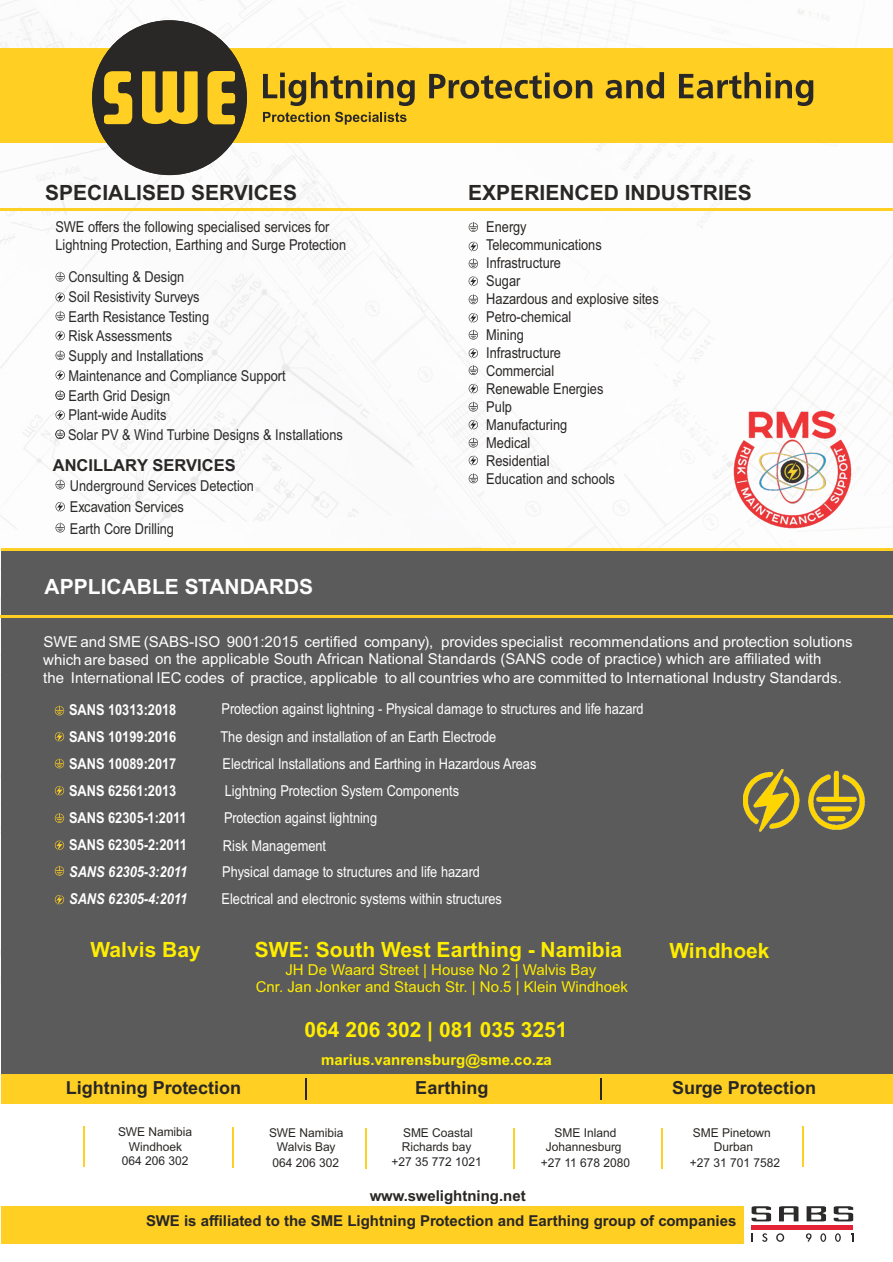
<style>
.page{position:relative;width:893px;height:1262px;background:#fff}
.page>*{position:absolute;margin:0;border:0;box-sizing:border-box;transform-origin:0 0}
.t1{font:700 21px "Arial";color:#ffed00}
.t2{font:700 21px "Arial";color:#292725}
.t3{font:700 21px "Arial";color:#fefefe}
.t4{font:700 18px "Arial";color:#292725}
.t5{font:700 16.5px "Arial";color:#292725}
.t6{font:15px "Arial";color:#fefefe;scale:.85 1}
.t7{font:15px/18px "Arial";color:#fefefe}
.t8{font:15px/18px "Arial";color:#292725;scale:.85 1}
.t9{font:15px/19.8px "Arial";color:#2b2a29;scale:.85 1}
.t10{font:700 15px/24.5px "Arial";color:#292725}
.t11{font:700 15px "Arial";color:#fefefe;scale:.85 1}
.t12{font:15px/16.8px "Arial";color:#ffed00;text-align:center}
.t13{font:italic 700 15px "Arial";color:#fefefe;scale:.85 1}
.t14{font:700 15px "Arial";color:#ffed00}
.t15{font:12.15px/14.7px "Arial";color:#292725;text-align:center}
</style>
<div class="page">
<img style="left:0;top:0;width:893px;height:983px">
<div style="left:1px;top:548px;width:892px;height:526px;background:#5b5b5b"></div>
<div style="left:0;top:49px;width:893px;height:94px;background:#ffcf23"></div>
<svg style="left:263px;top:72px;width:550px;height:34px"></svg>
<hr style="left:0;top:615px;width:893px;height:3px;background:#ffcf23">
<hr style="left:0;top:208px;width:893px;height:2px;background:#ffcf23">
<hr style="left:1px;top:548px;width:892px;height:2px;background:#ffcf23">
<svg style="left:55px;top:272px;width:10px;height:10px"></svg>
<svg style="left:55px;top:311px;width:10px;height:10px"></svg>
<svg style="left:55px;top:350px;width:10px;height:10px"></svg>
<svg style="left:55px;top:292px;width:10px;height:11px"></svg>
<svg style="left:55px;top:330px;width:10px;height:11px"></svg>
<svg style="left:55px;top:369px;width:10px;height:12px"></svg>
<svg style="left:55px;top:409px;width:10px;height:11px"></svg>
<svg style="left:55px;top:479px;width:10px;height:10px"></svg>
<svg style="left:55px;top:522px;width:10px;height:10px"></svg>
<svg style="left:55px;top:501px;width:10px;height:11px"></svg>
<svg style="left:55px;top:705px;width:9px;height:10px"></svg>
<svg style="left:55px;top:758px;width:9px;height:10px"></svg>
<svg style="left:55px;top:813px;width:9px;height:10px"></svg>
<svg style="left:55px;top:865px;width:9px;height:10px"></svg>
<svg style="left:55px;top:731px;width:9px;height:11px"></svg>
<svg style="left:55px;top:785px;width:9px;height:11px"></svg>
<svg style="left:55px;top:840px;width:9px;height:10px"></svg>
<svg style="left:55px;top:894px;width:9px;height:11px"></svg>
<svg style="left:468px;top:222px;width:10px;height:10px"></svg>
<svg style="left:468px;top:258px;width:10px;height:10px"></svg>
<svg style="left:468px;top:294px;width:10px;height:10px"></svg>
<svg style="left:468px;top:330px;width:10px;height:9px"></svg>
<svg style="left:468px;top:365px;width:10px;height:10px"></svg>
<svg style="left:468px;top:402px;width:10px;height:9px"></svg>
<svg style="left:468px;top:438px;width:10px;height:9px"></svg>
<svg style="left:468px;top:473px;width:10px;height:10px"></svg>
<svg style="left:468px;top:241px;width:10px;height:11px"></svg>
<svg style="left:468px;top:275px;width:10px;height:12px"></svg>
<svg style="left:468px;top:312px;width:10px;height:11px"></svg>
<svg style="left:468px;top:347px;width:10px;height:12px"></svg>
<svg style="left:468px;top:383px;width:10px;height:11px"></svg>
<svg style="left:468px;top:419px;width:10px;height:11px"></svg>
<svg style="left:468px;top:455px;width:10px;height:11px"></svg>
<div style="left:92px;top:20px;width:155px;height:155px;background:#2a2826;border-radius:50%"></div>
<svg style="left:207px;top:71px;width:28px;height:53px"></svg>
<svg style="left:104px;top:71px;width:29px;height:53px"></svg>
<svg style="left:142px;top:71px;width:56px;height:53px"></svg>
<svg style="left:263px;top:112px;width:143px;height:13px"></svg>
<hr style="left:232px;top:1127px;width:2px;height:40px;background:#ffcf23">
<hr style="left:83px;top:1125px;width:2px;height:41px;background:#ffcf23">
<hr style="left:802px;top:1126px;width:1px;height:41px;background:#ffcf23">
<hr style="left:365px;top:1128px;width:2px;height:40px;background:#ffcf23">
<hr style="left:513px;top:1128px;width:2px;height:40px;background:#ffcf23">
<hr style="left:661px;top:1128px;width:1px;height:40px;background:#ffcf23">
<div style="left:1px;top:1074px;width:892px;height:29px;background:#ffcf23"></div>
<div style="left:1px;top:1206px;width:742px;height:37px;background:#ffcf23"></div>
<svg style="left:306px;top:1078px;width:1px;height:21px"></svg>
<svg style="left:600px;top:1078px;width:1px;height:21px"></svg>
<svg style="left:751px;top:1206px;width:20px;height:15px"></svg>
<svg style="left:833px;top:1206px;width:20px;height:15px"></svg>
<hr style="left:751px;top:1225px;width:102px;height:4px;background:#e52336">
<svg style="left:762px;top:1233px;width:5px;height:8px"></svg>
<svg style="left:776px;top:1233px;width:8px;height:8px"></svg>
<svg style="left:806px;top:1233px;width:5px;height:8px"></svg>
<svg style="left:820px;top:1233px;width:6px;height:8px"></svg>
<svg style="left:835px;top:1233px;width:5px;height:8px"></svg>
<svg style="left:806px;top:1206px;width:20px;height:15px"></svg>
<svg style="left:779px;top:1206px;width:19px;height:15px"></svg>
<img style="left:743px;top:769px;width:121px;height:62px">
<svg style="left:55px;top:390px;width:10px;height:10px"></svg>
<svg style="left:55px;top:429px;width:10px;height:10px"></svg>
<img style="left:730px;top:407px;width:125px;height:125px">
<h1 class="t2" style="left:45px;top:185px;width:253px">SPECIALISED SERVICES</h1>
<h1 class="t2" style="left:468px;top:185px;width:285px">EXPERIENCED INDUSTRIES</h1>
<p class="t8" style="left:55px;top:219px;width:343px">SWE offers the following specialised services for<br>Lightning Protection, Earthing and Surge Protection</p>
<p class="t8" style="left:486px;top:219px;width:204px">Energy<br>Telecommunications<br>Infrastructure<br>Sugar<br>Hazardous and explosive sites<br>Petro-chemical<br>Mining<br>Infrastructure<br>Commercial<br>Renewable Energies<br>Pulp<br>Manufacturing<br>Medical<br>Residential<br>Education and schools</p>
<p class="t9" style="left:68px;top:268px;width:257px">Consulting &amp; Design<br>Soil Resistivity Surveys<br>Earth Resistance Testing<br>Risk Assessments<br>Supply and Installations<br>Maintenance and Compliance Support<br>Earth Grid Design<br>Plant-wide Audits</p>
<p class="t5" style="left:53px;top:458px;width:184px">ANCILLARY SERVICES</p>
<p class="t9" style="left:70px;top:476px;width:218px;line-height:21.6px">Underground Services Detection<br>Excavation Services<br>Earth Core Drilling</p>
<p class="t9" style="left:68px;top:426px;width:325px">Solar PV &amp; Wind Turbine Designs &amp; Installations</p>
<h1 class="t3" style="left:45px;top:578px;width:270px">APPLICABLE STANDARDS</h1>
<p class="t7" style="left:43px;top:634px;width:811px">SWE and SME (SABS-ISO 9001:2015 certified company), provides specialist recommendations and protection solutions which are based on the applicable South African National Standards (SANS code of practice) which are affiliated with<br>the International IEC codes of practice, applicable to all countries who are committed to International Industry Standards.</p>
<p class="t11" style="left:69px;top:704px;width:127px">SANS 10313:2018</p>
<p class="t6" style="left:221px;top:703px;width:498px">Protection against lightning - Physical damage to structures and life hazard</p>
<p class="t11" style="left:69px;top:731px;width:128px">SANS 10199:2016</p>
<p class="t6" style="left:221px;top:731px;width:326px">The design and installation of an Earth Electrode</p>
<p class="t11" style="left:69px;top:758px;width:128px">SANS 10089:2017</p>
<p class="t6" style="left:222px;top:758px;width:371px">Electrical Installations and Earthing in Hazardous Areas</p>
<p class="t11" style="left:69px;top:785px;width:127px">SANS 62561:2013</p>
<p class="t6" style="left:225px;top:785px;width:277px">Lightning Protection System Components</p>
<p class="t11" style="left:69px;top:812px;width:140px">SANS 62305-1:2011</p>
<p class="t6" style="left:224px;top:812px;width:182px">Protection against lightning</p>
<p class="t11" style="left:69px;top:839px;width:140px">SANS 62305-2:2011</p>
<p class="t6" style="left:223px;top:840px;width:123px">Risk Management</p>
<p class="t13" style="left:69px;top:866px;width:140px">SANS 62305-3:2011</p>
<p class="t6" style="left:222px;top:866px;width:305px">Physical damage to structures and life hazard</p>
<p class="t13" style="left:69px;top:893px;width:140px">SANS 62305-4:2011</p>
<p class="t6" style="left:221px;top:893px;width:331px">Electrical and electronic systems within structures</p>
<h1 class="t1" style="left:255px;top:941px;width:369px">SWE: South West Earthing - Namibia</h1>
<p class="t12" style="left:256px;top:962px;width:374px">JH De Waard Street | House No 2 | Walvis Bay<br>Cnr. Jan Jonker and Stauch Str. | No.5 | Klein Windhoek</p>
<h1 class="t1" style="left:304px;top:1022px;width:264px">064 206 302 | 081 035 3251</h1>
<p class="t14" style="left:321px;top:1054px;width:232px">marius.vanrensburg@sme.co.za</p>
<h1 class="t1" style="left:91px;top:941px;width:112px">Walvis Bay</h1>
<h1 class="t1" style="left:669px;top:942px;width:102px">Windhoek</h1>
<p class="t4" style="left:66px;top:1081px;width:177px">Lightning Protection</p>
<p class="t4" style="left:415px;top:1081px;width:75px">Earthing</p>
<p class="t4" style="left:672px;top:1081px;width:146px">Surge Protection</p>
<p class="t15" style="left:118px;top:1125px;width:76px">SWE Namibia<br>Windhoek<br>064 206 302</p>
<p class="t15" style="left:269px;top:1126px;width:76px">SWE Namibia<br>Walvis Bay<br>064 206 302</p>
<p class="t15" style="left:391px;top:1126px;width:92px">SME Coastal<br>Richards bay +27 35 772 1021</p>
<p class="t15" style="left:546px;top:1126px;width:77px">SME Inland<br>Johannesburg</p>
<p class="t15" style="left:692px;top:1126px;width:80px">SME Pinetown<br>Durban</p>
<p class="t15" style="left:540px;top:1156px;width:91px">+27 11 678 2080</p>
<p class="t15" style="left:690px;top:1156px;width:92px">+27 31 701 7582</p>
<p class="t10" style="left:146px;top:1185px;width:592px;text-indent:223px">www.swelightning.net<br>SWE is affiliated to the SME Lightning Protection and Earthing group of companies</p>
</div>
